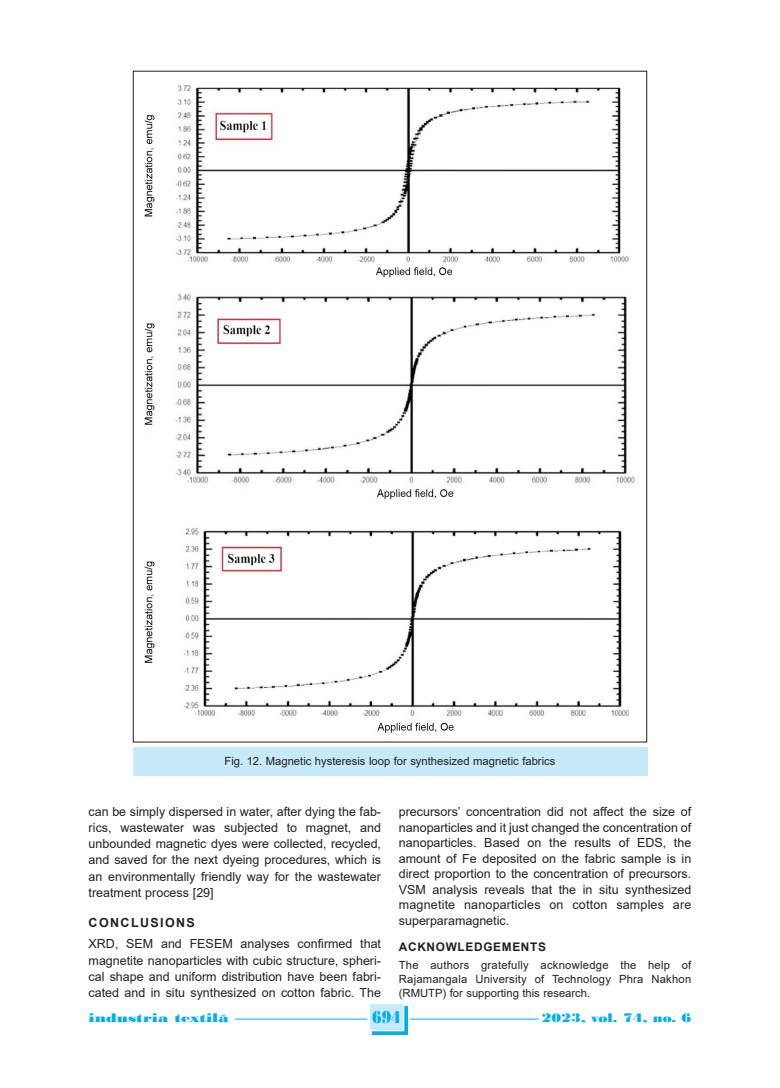
<style>
.page{position:relative;width:780px;height:1088px;background:#fff}
.page>*{position:absolute;margin:0;border:0;box-sizing:border-box;transform-origin:0 0}
.t1{font:18.12px "Bodoni MT Black";color:#00aeef;scale:.8 1}
.t2{font:13.12px "Bodoni MT Black";color:#00aeef;scale:1.3 1}
.t3{font:13.12px "Bodoni MT Black";color:#00aeef;scale:1.14 1}
.t4{font:12.5px/16.1px "Arial";color:#231f20;text-align:justify}
.t5{font:700 12.5px "Arial";letter-spacing:.11em;color:#231f20}
.t6{font:700 11.88px "Arial";letter-spacing:.055em;color:#231f20}
.t7{font:11.25px/14px "Arial";color:#231f20;text-align:justify}
.s1{font-size:15px}
</style>
<div class="page">
<svg style="left:372px;top:1006px;width:36px;height:29px"></svg>
<div style="left:370px;top:1004px;width:33px;height:26px;background:#c6eafa"></div>
<hr style="left:225px;top:1019px;width:142px;height:1px;background:#00aeef">
<hr style="left:410px;top:1019px;width:139px;height:1px;background:#00aeef">
<div style="left:89px;top:1012px;width:146px;height:14px;background:#fff"></div>
<div style="left:539px;top:1012px;width:152px;height:14px;background:#fff"></div>
<div style="left:133px;top:747px;width:514px;height:29px;background:#c6eafa"></div>
<img style="left:144px;top:85px;width:491px;height:648px">
<p class="t7" style="left:224px;top:754px;width:332px">Fig. 12. Magnetic hysteresis loop for synthesized magnetic fabrics</p>
<p class="t4" style="left:89px;top:804px;width:294px">can be simply dispersed in water, after dying the fab&shy;rics, wastewater was subjected to magnet, and unbounded magnetic dyes were collected, recycled, and saved for the next dyeing procedures, which is an environmentally friendly way for the wastewater treatment process [29]</p>
<p class="t5" style="left:89px;top:915px;width:108px">CONCLUSIONS</p>
<p class="t4" style="left:89px;top:936px;width:294px">XRD, SEM and FESEM analyses confirmed that magnetite nanoparticles with cubic structure, spheri&shy;cal shape and uniform distribution have been fabri&shy;cated and in situ synthesized on cotton fabric. The</p>
<p class="t4" style="left:399px;top:804px;width:294px;line-height:15.5px">precursors’ concentration did not affect the size of nanoparticles and it just changed the concentration of nanoparticles. Based on the results of EDS, the amount of Fe deposited on the fabric sample is in direct proportion to the concentration of precursors.<br>VSM analysis reveals that the in situ synthesized magnetite nanoparticles on cotton samples are superparamagnetic.</p>
<p class="t6" style="left:399px;top:940px;width:149px">ACKNOWLEDGEMENTS</p>
<p class="t7" style="left:399px;top:958px;width:294px">The authors gratefully acknowledge the help of Rajamangala University of Technology Phra Nakhon (RMUTP) for supporting this research.</p>
<p class="t2" style="left:89px;top:1010px;width:109px">industria textila<span class="s1">˘</span></p>
<h1 class="t1" style="left:372px;top:1006px;width:37px">694</h1>
<p class="t3" style="left:541px;top:1010px;width:133px">2023, vol. 74, no. 6</p>
</div>
